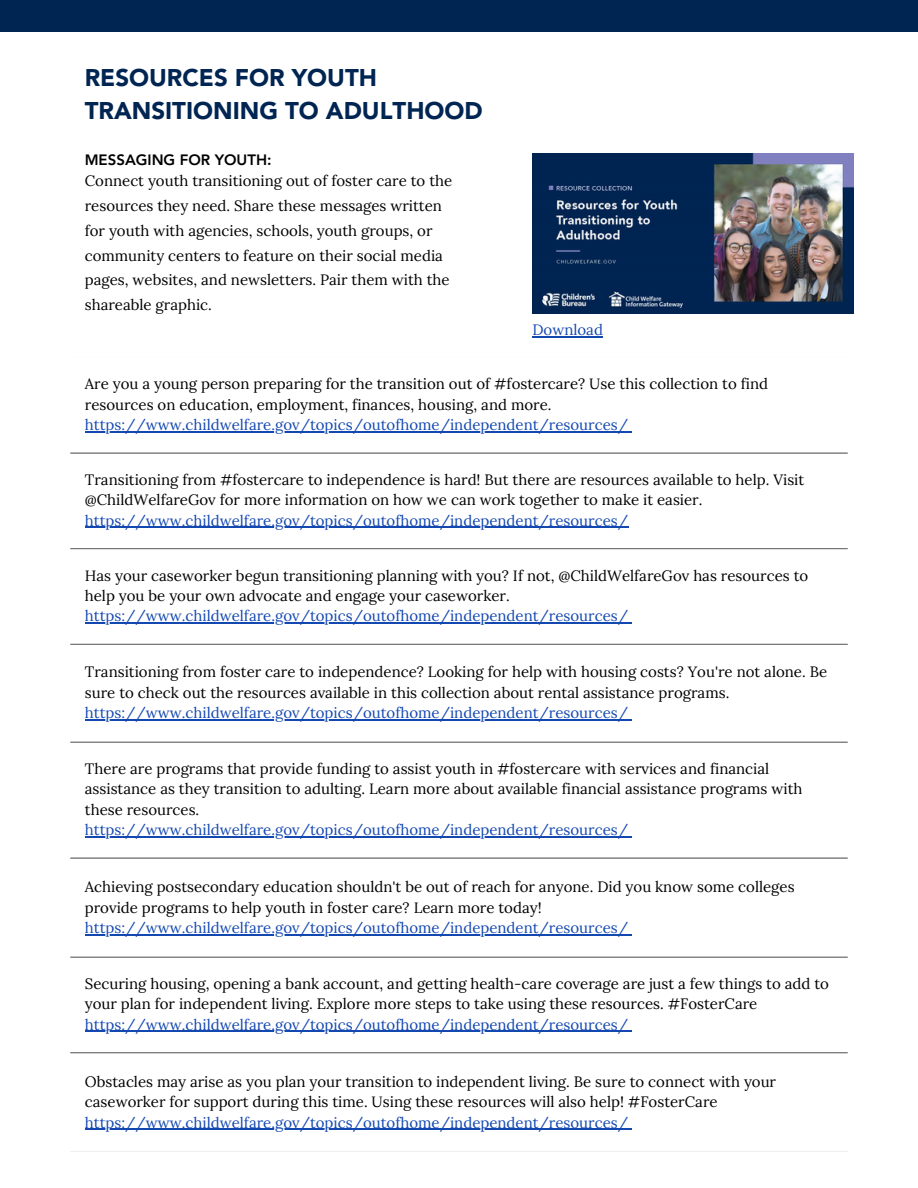
<style>
.page{position:relative;width:918px;height:1188px;background:#fff}
.page>*{position:absolute;margin:0;border:0;box-sizing:border-box;transform-origin:0 0}
.t1{font:900 24px/32.7px "Avenir";color:#002552}
.t2{font:15px/20.2px "Lora";color:#000}
.t3{font:15px "Lora";color:#1448b1}
.t4{font:800 15px "Avenir LT Pro";color:#000}
</style>
<div class="page">
<img style="left:532px;top:154px;width:321px;height:160px">
<hr style="left:85px;top:431px;width:543px;height:1px;background:#1448b1">
<hr style="left:85px;top:527px;width:543px;height:1px;background:#1448b1">
<hr style="left:85px;top:622px;width:543px;height:1px;background:#1448b1">
<hr style="left:85px;top:719px;width:543px;height:1px;background:#1448b1">
<hr style="left:85px;top:836px;width:543px;height:1px;background:#1448b1">
<hr style="left:85px;top:934px;width:543px;height:1px;background:#1448b1">
<hr style="left:85px;top:1031px;width:543px;height:1px;background:#1448b1">
<hr style="left:85px;top:1129px;width:543px;height:1px;background:#1448b1">
<hr style="left:70px;top:452px;width:778px;height:2px;background:#6d6e71">
<hr style="left:70px;top:548px;width:778px;height:1px;background:#6d6e71">
<hr style="left:70px;top:644px;width:778px;height:1px;background:#6d6e71">
<hr style="left:70px;top:742px;width:778px;height:1px;background:#6d6e71">
<hr style="left:70px;top:857px;width:778px;height:2px;background:#6d6e71">
<hr style="left:70px;top:957px;width:778px;height:1px;background:#6d6e71">
<hr style="left:70px;top:1052px;width:778px;height:1px;background:#6d6e71">
<div style="left:0;top:0;width:918px;height:31px;background:#002552"></div>
<hr style="left:532px;top:337px;width:71px;height:1px;background:#1448b1">
<h1 class="t1" style="left:85px;top:63px;width:399px">RESOURCES FOR YOUTH<br>TRANSITIONING TO ADULTHOOD</h1>
<p class="t4" style="left:85px;top:153px;width:188px">MESSAGING FOR YOUTH:</p>
<p class="t2" style="left:85px;top:169px;width:369px;line-height:24.8px">Connect youth transitioning out of foster care to the resources they need. Share these messages written for youth with agencies, schools, youth groups, or community centers to feature on their social media pages, websites, and newsletters. Pair them with the shareable graphic.</p>
<p class="t3" style="left:532px;top:320px;width:72px">Download</p>
<p class="t2" style="left:85px;top:374px;width:685px">Are you a young person preparing for the transition out of #fostercare? Use this collection to find resources on education, employment, finances, housing, and more.</p>
<p class="t3" style="left:85px;top:415px;width:545px">https://www.childwelfare.gov/topics/outofhome/independent/resources/</p>
<p class="t2" style="left:85px;top:469px;width:721px">Transitioning from #fostercare to independence is hard! But there are resources available to help. Visit @ChildWelfareGov for more information on how we can work together to make it easier.</p>
<p class="t3" style="left:85px;top:511px;width:545px">https://www.childwelfare.gov/topics/outofhome/independent/resources/</p>
<p class="t2" style="left:85px;top:565px;width:725px">Has your caseworker begun transitioning planning with you? If not, @ChildWelfareGov has resources to help you be your own advocate and engage your caseworker.</p>
<p class="t3" style="left:85px;top:606px;width:545px">https://www.childwelfare.gov/topics/outofhome/independent/resources/</p>
<p class="t2" style="left:85px;top:662px;width:744px">Transitioning from foster care to independence? Looking for help with housing costs? You're not alone. Be sure to check out the resources available in this collection about rental assistance programs.</p>
<p class="t3" style="left:85px;top:703px;width:545px">https://www.childwelfare.gov/topics/outofhome/independent/resources/</p>
<p class="t2" style="left:85px;top:759px;width:719px">There are programs that provide funding to assist youth in #fostercare with services and financial assistance as they transition to adulting. Learn more about available financial assistance programs with these resources.</p>
<p class="t3" style="left:85px;top:820px;width:545px">https://www.childwelfare.gov/topics/outofhome/independent/resources/</p>
<p class="t2" style="left:85px;top:877px;width:711px">Achieving postsecondary education shouldn't be out of reach for anyone. Did you know some colleges provide programs to help youth in foster care? Learn more today!</p>
<p class="t3" style="left:85px;top:918px;width:545px">https://www.childwelfare.gov/topics/outofhome/independent/resources/</p>
<p class="t2" style="left:85px;top:974px;width:746px">Securing housing, opening a bank account, and getting health-care coverage are just a few things to add to your plan for independent living. Explore more steps to take using these resources. #FosterCare</p>
<p class="t3" style="left:85px;top:1015px;width:545px">https://www.childwelfare.gov/topics/outofhome/independent/resources/</p>
<p class="t2" style="left:85px;top:1071px;width:693px">Obstacles may arise as you plan your transition to independent living. Be sure to connect with your caseworker for support during this time. Using these resources will also help! #FosterCare</p>
<p class="t3" style="left:85px;top:1112px;width:545px">https://www.childwelfare.gov/topics/outofhome/independent/resources/</p>
</div>
